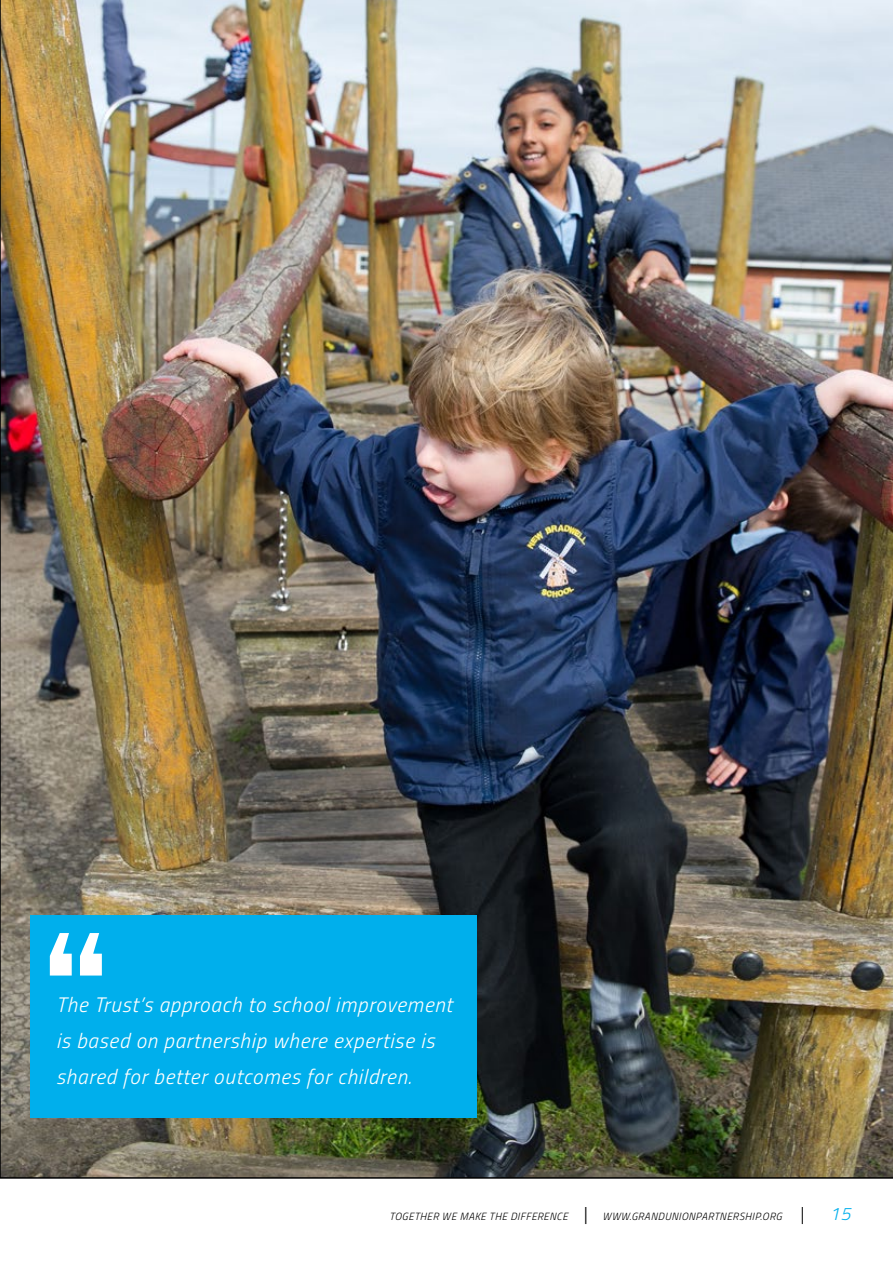
<style>
.page{position:relative;width:893px;height:1263px;background:#fff}
.page>*{position:absolute;margin:0;border:0;box-sizing:border-box;transform-origin:0 0}
.t1{font:italic 300 21px/36px "Titillium Web";letter-spacing:.04em;color:#fff}
.t2{font:italic 300 18px "Titillium Web";color:#00afec}
.t3{font:italic 300 10.5px "Titillium Web";letter-spacing:.05em;color:#000}
.s1{font-size:18px}
</style>
<div class="page">
<img style="left:0;top:0;width:893px;height:1179px">
<div style="left:31px;top:914px;width:446px;height:203px;background:#00afec"></div>
<svg style="left:50px;top:933px;width:52px;height:42px"></svg>
<p class="t1" style="left:56px;top:985px;width:398px">The Trust’s approach to school improvement is based on partnership where expertise is shared for better outcomes for children.</p>
<p class="t3" style="left:390px;top:1209px;width:416px">TOGETHER WE MAKE THE DIFFERENCE <span class="s1">|</span> WWW.GRANDUNIONPARTNERSHIP.ORG <span class="s1">|</span></p>
<p class="t2" style="left:830px;top:1201px;width:22px">15</p>
</div>
